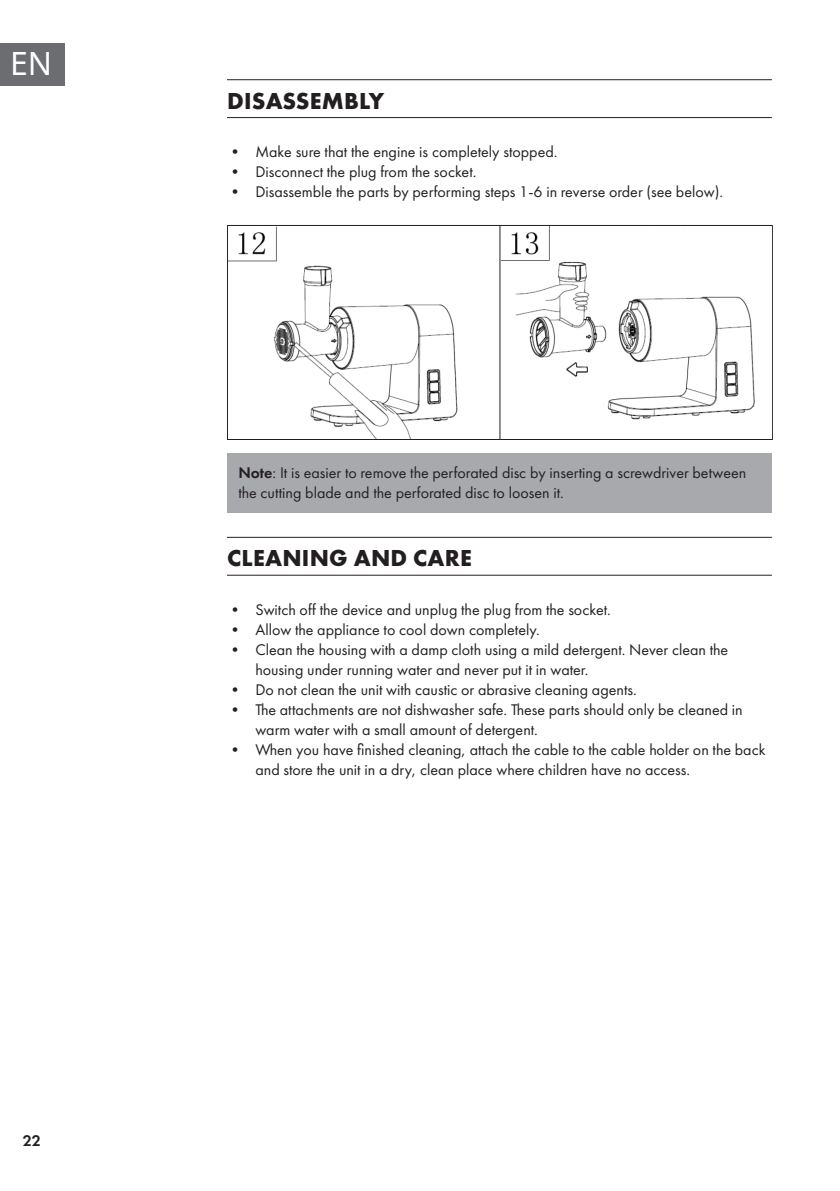
<style>
.page{position:relative;width:840px;height:1191px;background:#fff}
.page>*{position:absolute;margin:0;border:0;box-sizing:border-box;transform-origin:0 0}
.t1{font:32px "Noto Sans";color:#fff}
.Super_Headline{font:700 24px "Futura PTW08";letter-spacing:.01em;color:#231f20}
.Base_Text_HINWEIS_gr{font:16px/20px "Futura PTW08";color:#231f20}
.t2{font:600 16px "Futura PTW08";color:#231f20}
.s1{font-weight:600}
</style>
<div class="page">
<div style="left:0;top:43px;width:65px;height:42px;background:#6c6d70"></div>
<hr style="left:227px;top:79px;width:544px;height:1px;background:#231f20">
<hr style="left:227px;top:117px;width:544px;height:1px;background:#231f20">
<div style="left:227px;top:454px;width:544px;height:59px;background:#a8a9ad"></div>
<hr style="left:227px;top:537px;width:544px;height:1px;background:#231f20">
<hr style="left:227px;top:574px;width:544px;height:1px;background:#231f20">
<hr style="left:227px;top:225px;width:272px;height:1px;background:#231f20">
<hr style="left:227px;top:226px;width:1px;height:213px;background:#231f20">
<hr style="left:499px;top:225px;width:273px;height:1px;background:#231f20">
<hr style="left:499px;top:226px;width:1px;height:213px;background:#231f20">
<hr style="left:771px;top:226px;width:1px;height:213px;background:#231f20">
<hr style="left:227px;top:439px;width:272px;height:1px;background:#231f20">
<hr style="left:499px;top:439px;width:273px;height:1px;background:#231f20">
<img style="left:228px;top:227px;width:230px;height:211px">
<img style="left:501px;top:227px;width:254px;height:193px">
<h1 class="t1" style="left:10px;top:42px;width:44px">EN</h1>
<p class="t2" style="left:23px;top:1130px;width:20px">22</p>
<p class="Super_Headline" style="left:227px;top:85px;width:158px">DISASSEMBLY</p>
<p class="Base_Text_HINWEIS_gr" style="left:227px;top:141px;width:332px">• Make sure that the engine is completely stopped.</p>
<p class="Base_Text_HINWEIS_gr" style="left:227px;top:161px;width:251px">• Disconnect the plug from the socket.</p>
<p class="Base_Text_HINWEIS_gr" style="left:227px;top:181px;width:497px">• Disassemble the parts by performing steps 1-6 in reverse order (see below).</p>
<p class="Base_Text_HINWEIS_gr" style="left:238px;top:462px;width:509px"><span class="s1">Note</span>: It is easier to remove the perforated disc by inserting a screwdriver between the cutting blade and the perforated disc to loosen it.</p>
<p class="Super_Headline" style="left:227px;top:542px;width:246px">CLEANING AND CARE</p>
<p class="Base_Text_HINWEIS_gr" style="left:227px;top:599px;width:385px">• Switch off the device and unplug the plug from the socket.</p>
<p class="Base_Text_HINWEIS_gr" style="left:227px;top:619px;width:314px">• Allow the appliance to cool down completely.</p>
<p class="Base_Text_HINWEIS_gr" style="left:255px;top:639px;width:474px;text-indent:-28px">• Clean the housing with a damp cloth using a mild detergent. Never clean the housing under running water and never put it in water.</p>
<p class="Base_Text_HINWEIS_gr" style="left:227px;top:679px;width:411px">• Do not clean the unit with caustic or abrasive cleaning agents.</p>
<p class="Base_Text_HINWEIS_gr" style="left:255px;top:699px;width:488px;text-indent:-28px">• The attachments are not dishwasher safe. These parts should only be cleaned in warm water with a small amount of detergent.</p>
<p class="Base_Text_HINWEIS_gr" style="left:255px;top:739px;width:511px;text-indent:-28px">• When you have finished cleaning, attach the cable to the cable holder on the back and store the unit in a dry, clean place where children have no access.</p>
</div>
